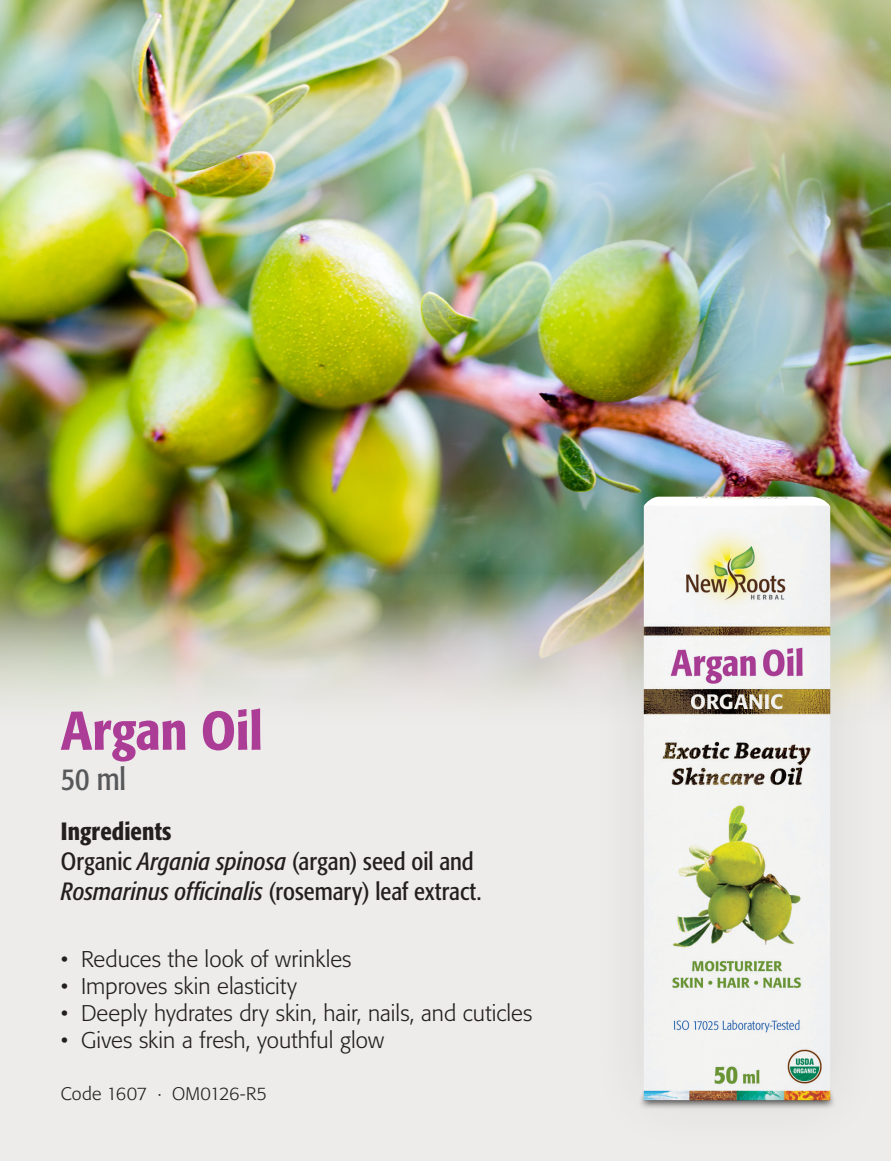
<style>
.page{position:relative;width:891px;height:1161px;background:#edecea}
.page>*{position:absolute;margin:0;border:0;box-sizing:border-box;transform-origin:0 0}
.t1{font:500 condensed 54px "Formata";color:#ac3d96}
.t2{font:condensed 31.5px "Formata";color:#57585a}
.t3{font:condensed 24.75px/29.7px "Formata";color:#231f20}
.t4{font:500 condensed 24.75px "Formata";letter-spacing:.005em;color:#231f20}
.t5{font:300 22.5px "Formata";color:#231f20}
.t6{font:300 18px "Formata";letter-spacing:.01em;color:#231f20}
.s1{font-style:italic}
</style>
<div class="page">
<img style="left:0;top:0;width:891px;height:701px">
<div style="left:587px;top:439px;width:300px;height:718px;background:#231f20;opacity:.1"></div>
<img style="left:644px;top:497px;width:186px;height:603px">
<p class="t1" style="left:61px;top:698px;width:203px">Argan Oil</p>
<p class="t2" style="left:61px;top:761px;width:67px">50 ml</p>
<p class="t4" style="left:61px;top:816px;width:112px">Ingredients</p>
<p class="t3" style="left:61px;top:846px;width:422px">Organic <span class="s1">Argania spinosa</span> (argan) seed oil and<br><span class="s1">Rosmarinus officinalis</span> (rosemary) leaf extract.</p>
<p class="t5" style="left:61px;top:946px;width:292px">• Reduces the look of wrinkles</p>
<p class="t5" style="left:61px;top:973px;width:238px">• Improves skin elasticity</p>
<p class="t5" style="left:61px;top:1000px;width:473px">• Deeply hydrates dry skin, hair, nails, and cuticles</p>
<p class="t5" style="left:61px;top:1027px;width:325px">• Gives skin a fresh, youthful glow</p>
<p class="t6" style="left:61px;top:1083px;width:208px">Code 1607 · OM0126-R5</p>
</div>
